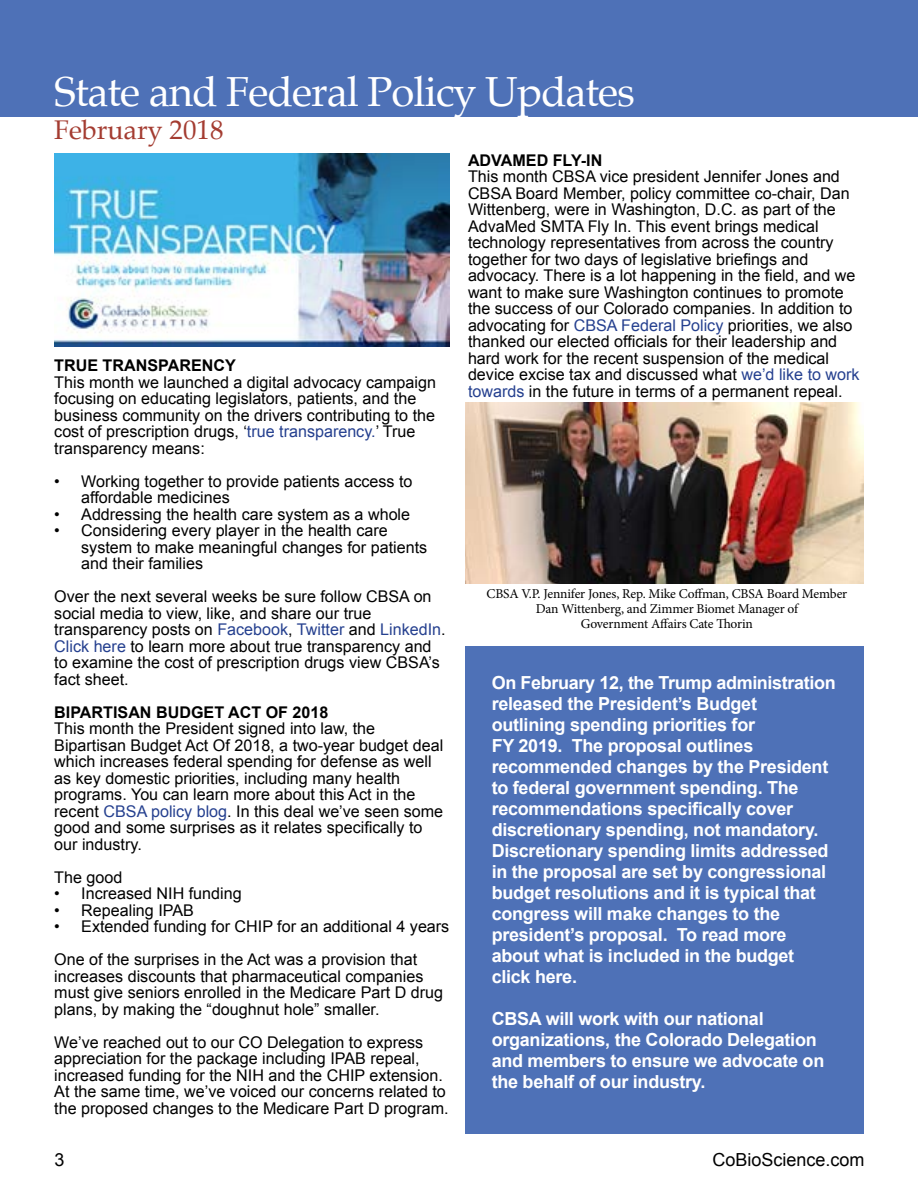
<style>
.page{position:relative;width:918px;height:1188px;background:#fff}
.page>*{position:absolute;margin:0;border:0;box-sizing:border-box;transform-origin:0 0}
.t1{font:42px "Palatino";letter-spacing:-.025em;color:#fff}
.t2{font:27px "Palatino";color:#a43c31}
.t3{font:700 18px/21px "Arial";letter-spacing:-.015em;color:#fff}
.t4{font:18px "Arial";color:#000}
.t5{font:16.2px/16.5px "Arial";color:#000}
.t6{font:700 16.2px "Arial";color:#000}
.t7{font:13.5px/15px "Minion Pro";letter-spacing:-.015em;color:#000;text-align:center}
.s1{color:#25408f}
</style>
<div class="page">
<div style="left:0;top:0;width:918px;height:117px;background:#4e71b7"></div>
<img style="left:54px;top:154px;width:396px;height:192px">
<div style="left:465px;top:647px;width:398px;height:487px;background:#4e71b7"></div>
<img style="left:465px;top:403px;width:399px;height:180px">
<h1 class="t1" style="left:54px;top:57px;width:583px">State and Federal Policy Updates</h1>
<h2 class="t2" style="left:54px;top:107px;width:171px">February 2018</h2>
<p class="t6" style="left:468px;top:149px;width:136px">ADVAMED FLY-IN</p>
<p class="t5" style="left:468px;top:168px;width:393px">This month CBSA vice president Jennifer Jones and CBSA Board Member, policy committee co-chair, Dan Wittenberg, were in Washington, D.C. as part of the AdvaMed SMTA Fly In. This event brings medical technology representatives from across the country together for two days of legislative briefings and advocacy. There is a lot happening in the field, and we want to make sure Washington continues to promote the success of our Colorado companies. In addition to advocating for <span class="s1">CBSA Federal Policy</span> priorities, we also thanked our elected officials for their leadership and hard work for the recent suspension of the medical device excise tax and discussed what <span class="s1">we’d like to work towards</span> in the future in terms of a permanent repeal.</p>
<p class="t6" style="left:54px;top:355px;width:183px">TRUE TRANSPARENCY</p>
<p class="t5" style="left:54px;top:374px;width:383px">This month we launched a digital advocacy campaign focusing on educating legislators, patients, and the business community on the drivers contributing to the cost of prescription drugs, ‘<span class="s1">true transparency.</span>’ True transparency means:</p>
<p class="t5" style="left:81px;top:473px;width:333px;text-indent:-27px">• Working together to provide patients access to affordable medicines</p>
<p class="t5" style="left:54px;top:506px;width:357px">• Addressing the health care system as a whole</p>
<p class="t5" style="left:81px;top:523px;width:347px;text-indent:-27px">• Considering every player in the health care system to make meaningful changes for patients and their families</p>
<p class="t5" style="left:54px;top:589px;width:393px">Over the next several weeks be sure follow CBSA on social media to view, like, and share our true transparency posts on <span class="s1">Facebook</span>, <span class="s1">Twitter</span> and <span class="s1">LinkedIn</span>.<br><span class="s1">Click here</span> to learn more about true transparency and to examine the cost of prescription drugs view CBSA’s fact sheet.</p>
<p class="t6" style="left:54px;top:701px;width:276px">BIPARTISAN BUDGET ACT OF 2018</p>
<p class="t5" style="left:54px;top:721px;width:391px">This month the President signed into law, the Bipartisan Budget Act Of 2018, a two-year budget deal which increases federal spending for defense as well as key domestic priorities, including many health programs. You can learn more about this Act in the recent <span class="s1">CBSA policy blog</span>. In this deal we’ve seen some good and some surprises as it relates specifically to our industry.</p>
<p class="t5" style="left:54px;top:869px;width:70px">The good</p>
<p class="t5" style="left:54px;top:886px;width:189px">• Increased NIH funding</p>
<p class="t5" style="left:54px;top:902px;width:141px">• Repealing IPAB</p>
<p class="t5" style="left:54px;top:910px;width:397px;line-height:33px">• Extended funding for CHIP for an additional 4 years<br>One of the surprises in the Act was a provision that</p>
<p class="t5" style="left:54px;top:968px;width:390px">increases discounts that pharmaceutical companies must give seniors enrolled in the Medicare Part D drug plans, by making the “doughnut hole” smaller.</p>
<p class="t5" style="left:54px;top:1034px;width:396px">We’ve reached out to our CO Delegation to express appreciation for the package including IPAB repeal, increased funding for the NIH and the CHIP extension.<br>At the same time, we’ve voiced our concerns related to the proposed changes to the Medicare Part D program.</p>
<p class="t7" style="left:487px;top:587px;width:362px">CBSA V.P. Jennifer Jones, Rep. Mike Coffman, CBSA Board Member<br>Dan Wittenberg, and Zimmer Biomet Manager of<br>Government Affairs Cate Thorin</p>
<p class="t3" style="left:492px;top:673px;width:346px">On February 12, the Trump administration released the President’s Budget<br>outlining spending priorities for<br>FY 2019. The proposal outlines recommended changes by the President to federal government spending. The recommendations specifically cover discretionary spending, not mandatory.<br>Discretionary spending limits addressed in the proposal are set by congressional budget resolutions and it is typical that congress will make changes to the president’s proposal. To read more about what is included in the budget click here.</p>
<p class="t3" style="left:492px;top:1009px;width:334px">CBSA will work with our national organizations, the Colorado Delegation and members to ensure we advocate on the behalf of our industry.</p>
<p class="t4" style="left:55px;top:1148px;width:12px">3</p>
<p class="t4" style="left:712px;top:1148px;width:154px">CoBioScience.com</p>
</div>
